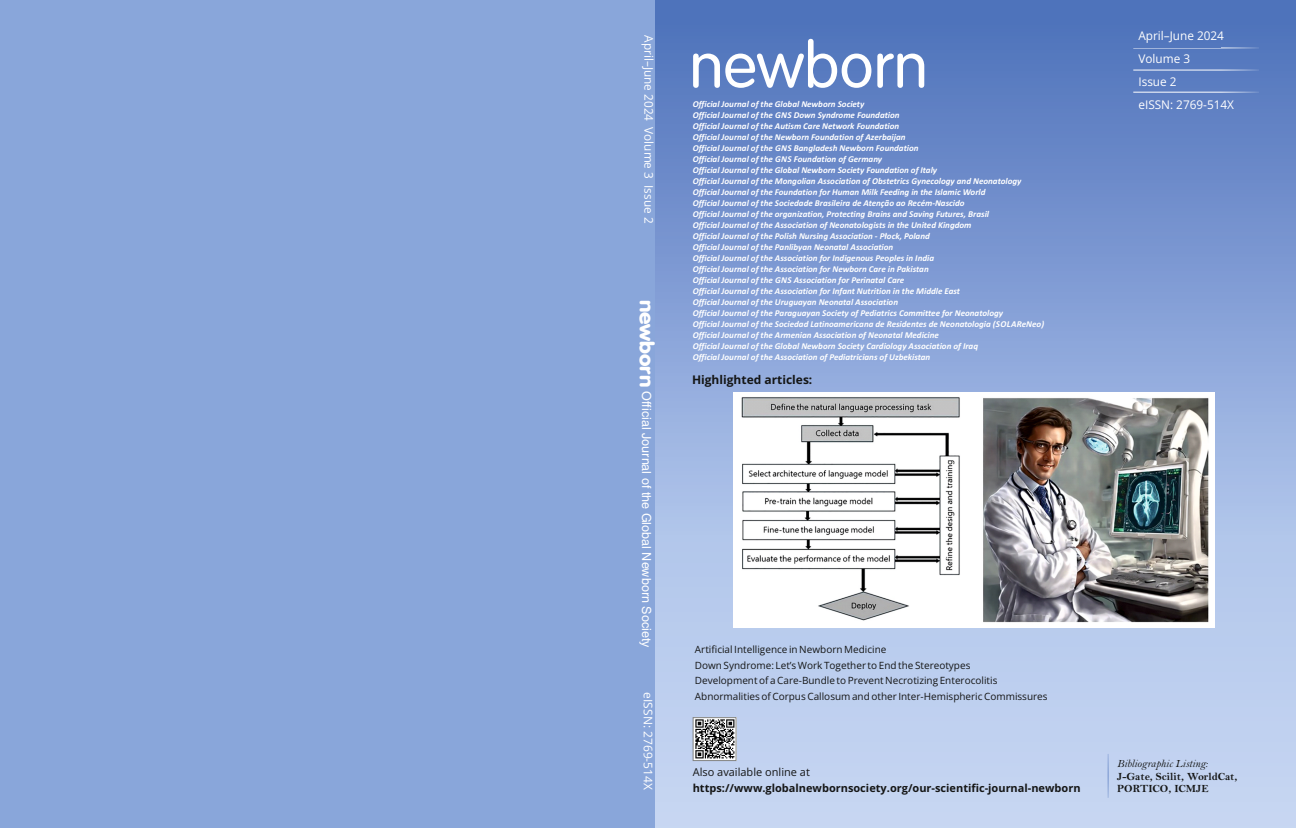
<style>
.page{position:relative;width:1296px;height:828px;background:#fff}
.page>*{position:absolute;margin:0;border:0;box-sizing:border-box;transform-origin:0 0}
.t1{font:300 63px "VAG Rounded";color:#fff}
.t2{font:12.6px "Helvetica";color:#fff}
.t3{font:12px/23px "Open Sans";color:#fff}
.t4{font:700 12px "Open Sans";color:#151616}
.t5{font:700 11px "Open Sans";color:#151616}
.t6{font:11px/12.5px "Bell MT Bold";color:#151616}
.t7{font:11px "Open Sans";color:#151616}
.t8{font:11px "Bell MT Italic";color:#151616}
.t9{font:10px/15.9px "Open Sans";color:#151616}
.t10{font:italic 700 9px/11px "Calibri";color:#fff}
.s1{font-family:"VAG Rounded";font-weight:900;font-size:19.7px}
</style>
<div class="page">
<div style="left:654px;top:0;width:642px;height:828px;background:linear-gradient(to bottom,#5276be,#d6e4fb)"></div>
<div style="left:0;top:0;width:640px;height:828px;background:#89a6da"></div>
<div style="left:640px;top:0;width:14px;height:828px;background:#89a6da"></div>
<img style="left:695px;top:719px;width:39px;height:40px">
<div style="left:693px;top:717px;width:43px;height:44px;border:1px solid #818281"></div>
<hr style="left:1133px;top:48px;width:126px;height:1px;background:#fff">
<hr style="left:1133px;top:70px;width:126px;height:1px;background:#fff">
<hr style="left:1133px;top:92px;width:126px;height:1px;background:#fff">
<hr style="left:1108px;top:754px;width:1px;height:44px;background:#4e73bb">
<img style="left:734px;top:392px;width:480px;height:235px">
<h3 class="t3" style="left:661px;top:35px;width:189px;rotate:90deg">April–June 2024 Volume 3 Issue 2</h3>
<h2 class="t2" style="left:651px;top:300px;width:349px;rotate:90deg"><span class="s1">newborn</span> Official Journal of the Global Newborn Society</h2>
<h3 class="t3" style="left:660px;top:692px;width:99px;rotate:90deg">eISSN: 2769-514X</h3>
<h1 class="t1" style="left:689px;top:38px;width:240px">newborn</h1>
<p class="t10" style="left:693px;top:100px;width:353px">Official Journal of the Global Newborn Society<br>Official Journal of the GNS Down Syndrome Foundation<br>Official Journal of the Autism Care Network Foundation<br>Official Journal of the Newborn Foundation of Azerbaijan<br>Official Journal of the GNS Bangladesh Newborn Foundation<br>Official Journal of the GNS Foundation of Germany<br>Official Journal of the Global Newborn Society Foundation of Italy<br>Official Journal of the Mongolian Association of Obstetrics Gynecology and Neonatology Official Journal of the Foundation for Human Milk Feeding in the Islamic World<br>Official Journal of the Sociedade Brasileira de Atenção ao Recém-Nascido<br>Official Journal of the organization, Protecting Brains and Saving Futures, Brasil<br>Official Journal of the Association of Neonatologists in the United Kingdom<br>Official Journal of the Polish Nursing Association - Płock, Poland<br>Official Journal of the Panlibyan Neonatal Association<br>Official Journal of the Association for Indigenous Peoples in India<br>Official Journal of the Association for Newborn Care in Pakistan<br>Official Journal of the GNS Association for Perinatal Care<br>Official Journal of the Association for Infant Nutrition in the Middle East<br>Official Journal of the Uruguayan Neonatal Association<br>Official Journal of the Paraguayan Society of Pediatrics Committee for Neonatology<br>Official Journal of the Sociedad Latinoamericana de Residentes de Neonatologia (SOLAReNeo)<br>Official Journal of the Armenian Association of Neonatal Medicine<br>Official Journal of the Global Newborn Society Cardiology Association of Iraq<br>Official Journal of the Association of Pediatricians of Uzbekistan</p>
<h3 class="t4" style="left:692px;top:371px;width:122px">Highlighted articles:</h3>
<h3 class="t3" style="left:1138px;top:24px;width:97px">April–June 2024<br>Volume 3<br>Issue 2<br>eISSN: 2769-514X</h3>
<p class="t9" style="left:695px;top:641px;width:354px">Artificial Intelligence in Newborn Medicine<br>Down Syndrome: Let’s Work Together to End the Stereotypes<br>Development of a Care-Bundle to Prevent Necrotizing Enterocolitis Abnormalities of Corpus Callosum and other Inter-Hemispheric Commissures</p>
<p class="t7" style="left:693px;top:764px;width:119px">Also available online at</p>
<p class="t5" style="left:693px;top:780px;width:389px">https://www.globalnewbornsociety.org/our-scientific-journal-newborn</p>
<p class="t8" style="left:1117px;top:760px;width:92px">Bibliographic Listing:</p>
<p class="t6" style="left:1117px;top:771px;width:122px">J-Gate, Scilit, WorldCat,<br>PORTICO, ICMJE</p>
</div>
